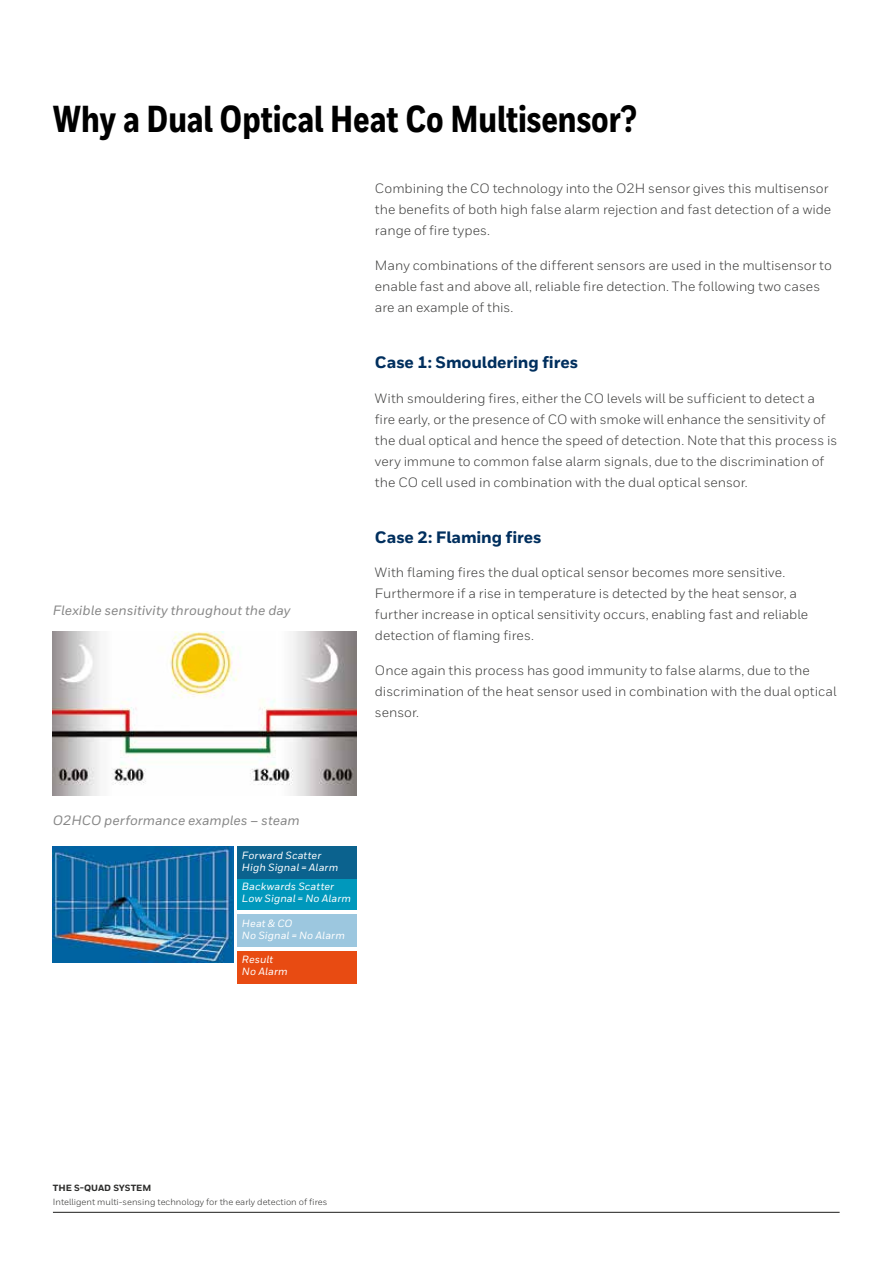
<style>
.page{position:relative;width:893px;height:1263px;background:#fff}
.page>*{position:absolute;margin:0;border:0;box-sizing:border-box;transform-origin:0 0}
.t1{font:800 37.5px "Honeywell Cond";letter-spacing:-.005em;color:#000}
.t2{font:800 16.5px "Honeywell Sans";letter-spacing:-.01em;color:#002f5e}
.t3{font:13.5px/21px "Honeywell Sans";color:#3c3c3b}
.t4{font:italic 500 13.5px "Honeywell Sans";color:#878787}
.t5{font:italic 500 10.5px/12px "Honeywell Sans";letter-spacing:.01em;color:#fff}
.t6{font:9px "Honeywell Sans";color:#2d2d2c}
.t7{font:800 9px "Honeywell Sans";color:#2d2d2c}
</style>
<div class="page">
<hr style="left:53px;top:1212px;width:787px;height:1px;background:#2d2d2c">
<img style="left:53px;top:631px;width:304px;height:165px">
<img style="left:53px;top:846px;width:180px;height:116px">
<div style="left:238px;top:877px;width:119px;height:33px;background:#0098bc"></div>
<div style="left:238px;top:846px;width:119px;height:33px;background:#0b628e"></div>
<div style="left:238px;top:914px;width:119px;height:33px;background:#9cc7df"></div>
<div style="left:238px;top:951px;width:119px;height:33px;background:#e84b12"></div>
<h1 class="t1" style="left:53px;top:96px;width:585px">Why a Dual Optical Heat Co Multisensor?</h1>
<p class="t3" style="left:375px;top:178px;width:458px">Combining the CO technology into the O2H sensor gives this multisensor the benefits of both high false alarm rejection and fast detection of a wide range of fire types.</p>
<p class="t3" style="left:375px;top:255px;width:458px">Many combinations of the different sensors are used in the multisensor to enable fast and above all, reliable fire detection. The following two cases are an example of this.</p>
<p class="t4" style="left:53px;top:602px;width:239px">Flexible sensitivity throughout the day</p>
<p class="t2" style="left:375px;top:352px;width:205px">Case 1: Smouldering fires</p>
<p class="t3" style="left:375px;top:387px;width:464px">With smouldering fires, either the CO levels will be sufficient to detect a fire early, or the presence of CO with smoke will enhance the sensitivity of the dual optical and hence the speed of detection. Note that this process is very immune to common false alarm signals, due to the discrimination of the CO cell used in combination with the dual optical sensor.</p>
<p class="t2" style="left:375px;top:527px;width:168px">Case 2: Flaming fires</p>
<p class="t3" style="left:375px;top:562px;width:435px">With flaming fires the dual optical sensor becomes more sensitive.<br>Furthermore if a rise in temperature is detected by the heat sensor, a further increase in optical sensitivity occurs, enabling fast and reliable detection of flaming fires.</p>
<p class="t3" style="left:375px;top:660px;width:463px">Once again this process has good immunity to false alarms, due to the discrimination of the heat sensor used in combination with the dual optical sensor.</p>
<p class="t4" style="left:53px;top:812px;width:248px">O2HCO performance examples – steam</p>
<p class="t5" style="left:242px;top:849px;width:98px">Forward Scatter<br>High Signal = Alarm</p>
<p class="t5" style="left:242px;top:880px;width:111px">Backwards Scatter<br>Low Signal = No Alarm</p>
<p class="t5" style="left:242px;top:917px;width:104px">Heat &amp; CO<br>No Signal = No Alarm</p>
<p class="t5" style="left:242px;top:954px;width:47px">Result<br>No Alarm</p>
<p class="t7" style="left:53px;top:1182px;width:100px">THE S-QUAD SYSTEM</p>
<p class="t6" style="left:53px;top:1196px;width:276px">Intelligent multi-sensing technology for the early detection of fires</p>
</div>
